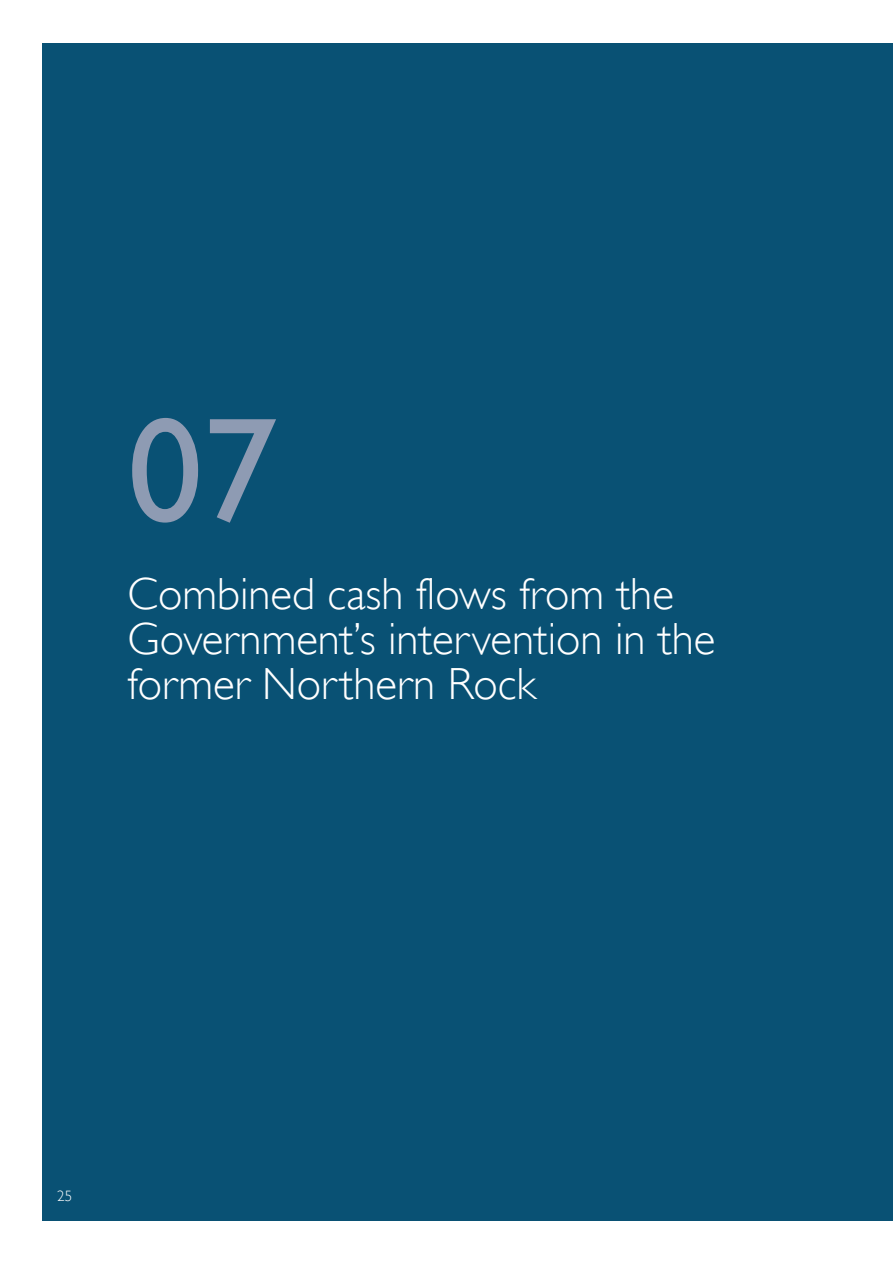
<style>
.page{position:relative;width:893px;height:1263px;background:#fff}
.page>*{position:absolute;margin:0;border:0;box-sizing:border-box;transform-origin:0 0}
.t1{font:150px "Gill Sans";color:#8e9bb3}
.t2{font:300 45px/45px "Gill Sans";color:#fff}
.t3{font:300 15px "Gill Sans";color:#fff}
</style>
<div class="page">
<div style="left:43px;top:43px;width:850px;height:1177px;background:#095174"></div>
<h1 class="t1" style="left:128px;top:383px;width:152px">07</h1>
<p class="t2" style="left:128px;top:571px;width:589px">Combined cash flows from the<br>Government’s intervention in the former Northern Rock</p>
<p class="t3" style="left:57px;top:1187px;width:17px">25</p>
</div>
